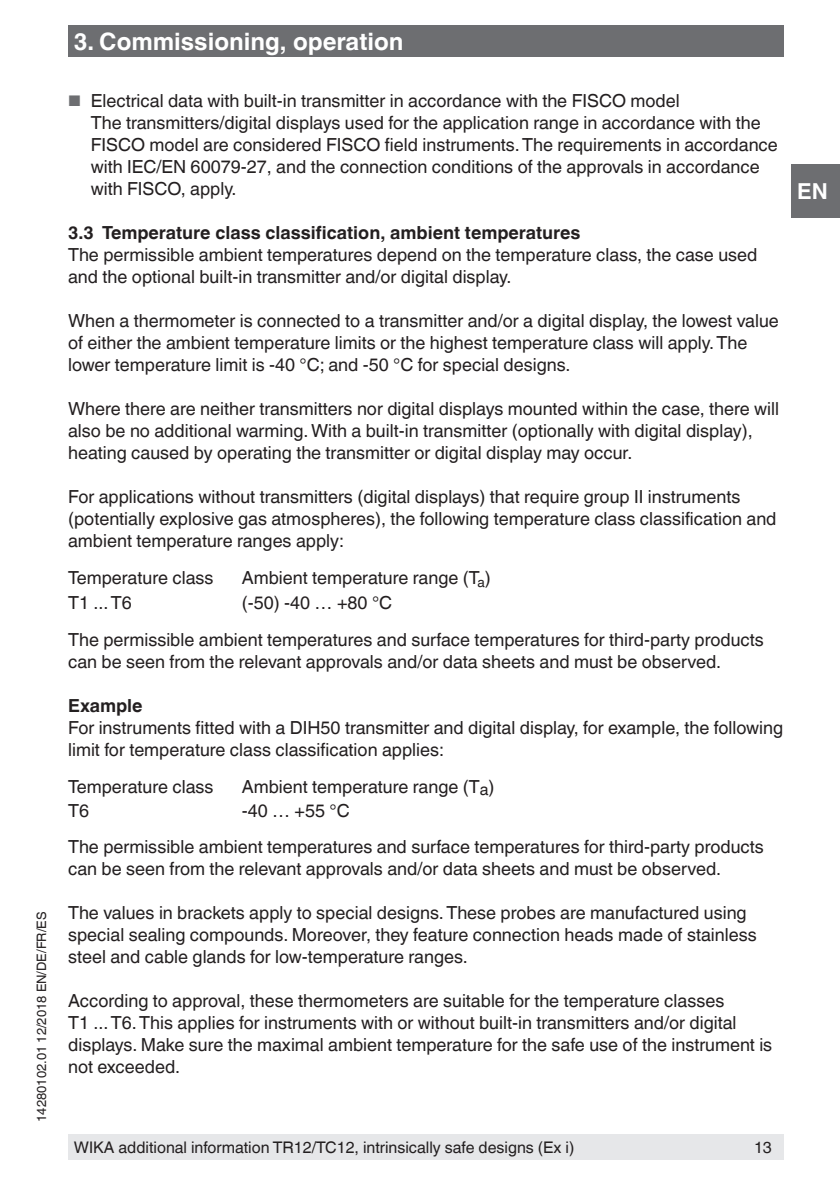
<style>
.page{position:relative;width:840px;height:1191px;background:#fff}
.page>*{position:absolute;margin:0;border:0;box-sizing:border-box;transform-origin:0 0}
.t1{font:700 24px "Helvetica World";color:#fff}
.t2{font:700 22px "Helvetica World";color:#fff}
.t3{font:18px/22px "Helvetica World";color:#231f20}
.t4{font:700 18px "Helvetica World";color:#231f20}
.t5{font:16px "Helvetica World";color:#231f20}
.t6{font:13px "Helvetica World";color:#231f20}
.s1{font-size:15.4px;color:#6d6e71}
</style>
<div class="page">
<div style="left:791px;top:164px;width:48px;height:54px;background:#6d6e71"></div>
<div style="left:68px;top:26px;width:714px;height:31px;background:#6d6e71"></div>
<div style="left:68px;top:1134px;width:714px;height:25px;background:#e6e7e9"></div>
<p class="t6" style="left:37px;top:1121px;width:211px;rotate:-90deg">14280102.01 12/2018 EN/DE/FR/ES</p>
<h1 class="t1" style="left:74px;top:32px;width:331px">3. Commissioning, operation</h1>
<p class="t3" style="left:91px;top:92px;width:688px;text-indent:-23px"><span class="s1">■</span> Electrical data with built-in transmitter in accordance with the FISCO model<br>The transmitters/digital displays used for the application range in accordance with the FISCO model are considered FISCO field instruments. The requirements in accordance with IEC/EN 60079-27, and the connection conditions of the approvals in accordance with FISCO, apply.</p>
<p class="t4" style="left:68px;top:226px;width:513px">3.3 Temperature class classification, ambient temperatures</p>
<p class="t3" style="left:68px;top:246px;width:690px">The permissible ambient temperatures depend on the temperature class, the case used and the optional built-in transmitter and/or digital display.</p>
<p class="t3" style="left:68px;top:312px;width:712px">When a thermometer is connected to a transmitter and/or a digital display, the lowest value of either the ambient temperature limits or the highest temperature class will apply. The lower temperature limit is -40 °C; and -50 °C for special designs.</p>
<p class="t3" style="left:68px;top:400px;width:712px">Where there are neither transmitters nor digital displays mounted within the case, there will also be no additional warming. With a built-in transmitter (optionally with digital display), heating caused by operating the transmitter or digital display may occur.</p>
<p class="t3" style="left:68px;top:488px;width:709px">For applications without transmitters (digital displays) that require group II instruments (potentially explosive gas atmospheres), the following temperature class classification and ambient temperature ranges apply:</p>
<p class="t3" style="left:68px;top:568px;width:147px">Temperature class</p>
<p class="t3" style="left:242px;top:568px;width:250px">Ambient temperature range (T<sub>a</sub>)</p>
<p class="t3" style="left:68px;top:593px;width:65px">T1 ... T6</p>
<p class="t3" style="left:68px;top:585px;width:697px;line-height:37.2px;text-indent:173px">(-50) -40 … +80 °C<br>The permissible ambient temperatures and surface temperatures for third-party products</p>
<p class="t3" style="left:68px;top:652px;width:654px">can be seen from the relevant approvals and/or data sheets and must be observed.</p>
<p class="t4" style="left:68px;top:698px;width:76px">Example</p>
<p class="t3" style="left:68px;top:718px;width:716px">For instruments fitted with a DIH50 transmitter and digital display, for example, the following limit for temperature class classification applies:</p>
<p class="t3" style="left:68px;top:777px;width:147px">Temperature class</p>
<p class="t3" style="left:242px;top:777px;width:254px">Ambient temperature range (T<sub>a</sub>)</p>
<p class="t3" style="left:68px;top:801px;width:22px">T6</p>
<p class="t3" style="left:68px;top:794px;width:697px;line-height:36px;text-indent:173px">-40 … +55 °C<br>The permissible ambient temperatures and surface temperatures for third-party products</p>
<p class="t3" style="left:68px;top:859px;width:654px">can be seen from the relevant approvals and/or data sheets and must be observed.</p>
<p class="t3" style="left:68px;top:903px;width:689px">The values in brackets apply to special designs. These probes are manufactured using special sealing compounds. Moreover, they feature connection heads made of stainless steel and cable glands for low-temperature ranges.</p>
<p class="t3" style="left:68px;top:991px;width:705px">According to approval, these thermometers are suitable for the temperature classes<br>T1 ... T6. This applies for instruments with or without built-in transmitters and/or digital displays. Make sure the maximal ambient temperature for the safe use of the instrument is not exceeded.</p>
<p class="t2" style="left:796px;top:179px;width:32px">EN</p>
<p class="t5" style="left:74px;top:1141px;width:501px">WIKA additional information TR12/TC12, intrinsically safe designs (Ex i)</p>
<p class="t5" style="left:753px;top:1141px;width:19px">13</p>
</div>
